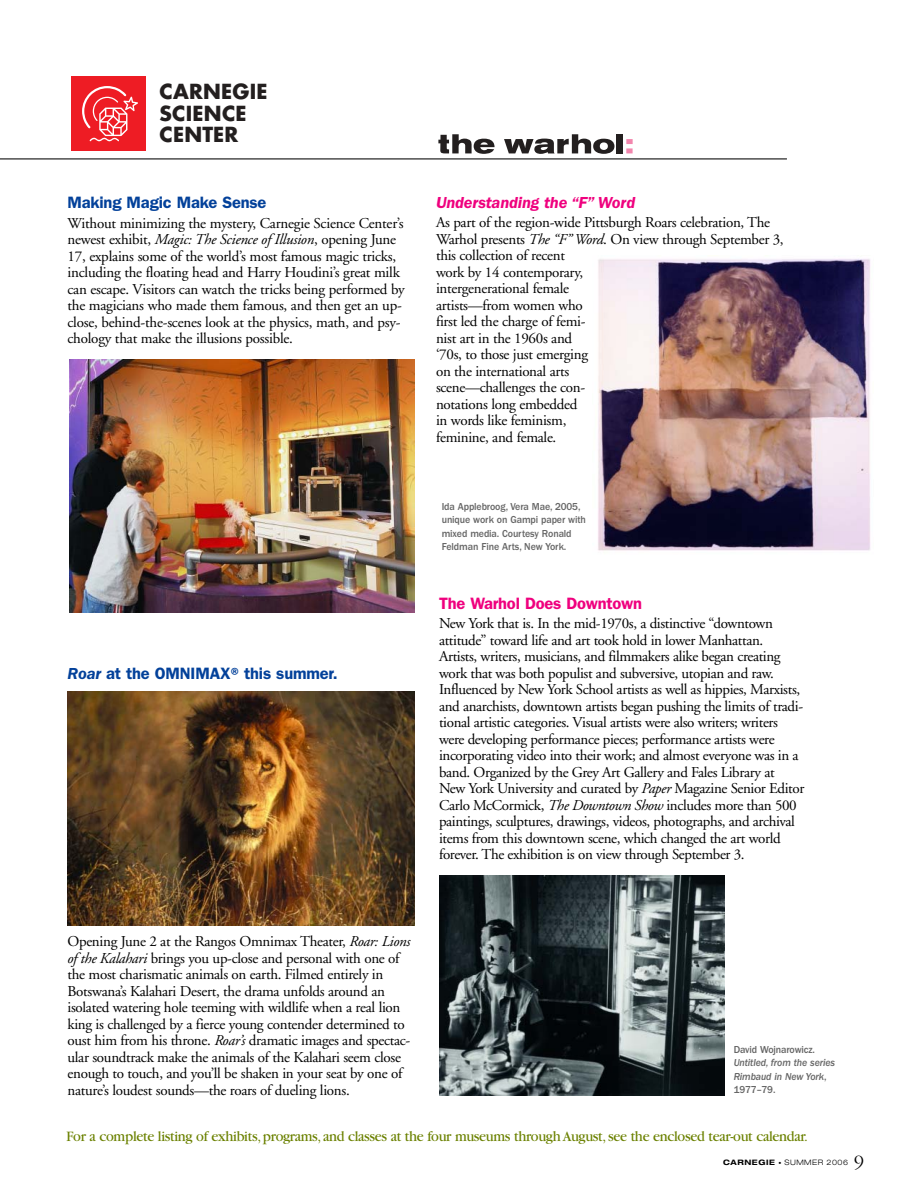
<style>
.page{position:relative;width:918px;height:1202px;background:#fff}
.page>*{position:absolute;margin:0;border:0;box-sizing:border-box;transform-origin:0 0}
.t1{font:700 20.25px/21.5px "Futura";letter-spacing:.01em;color:#231f1f}
.t2{font:300 19.5px "Garamond LT";color:#000}
.t3{font:600 16.5px "Franklin Gothic";letter-spacing:-.01em;color:#03419a}
.t4{font:italic 600 16.5px "Franklin Gothic";letter-spacing:-.01em;color:#ef007e}
.t5{font:600 16.5px "Franklin Gothic";letter-spacing:-.01em;color:#ef007e}
.t6{font:15px/16.5px "Adobe Garamond";letter-spacing:-.02em;color:#000}
.t7{font:15px "Garamond LT";letter-spacing:-.02em;color:#6b8100;scale:.95 1}
.t8{font:500 10.5px/13.5px "Franklin Gothic";letter-spacing:-.01em;color:#666;scale:.95 1}
.t9{font:italic 500 10.5px/13.5px "Franklin Gothic";letter-spacing:-.01em;color:#666;scale:.95 1}
.t10{font:300 expanded 7.5px "Helvetica Neue";letter-spacing:.065em;color:#000}
.s1{font-style:italic}
.s2{font-style:normal}
.s3{font-weight:700}
.s4{font-family:"Sabon Roman SC";font-weight:400;font-stretch:normal;font-size:6px}
</style>
<div class="page">
<div style="left:71px;top:76px;width:75px;height:75px;background:#ee1c24"></div>
<svg style="left:82px;top:86px;width:56px;height:56px"></svg>
<svg style="left:438px;top:134px;width:57px;height:20px"></svg>
<svg style="left:504px;top:134px;width:110px;height:20px"></svg>
<div style="left:616px;top:134px;width:7px;height:19px;background:#231f1f"></div>
<svg style="left:626px;top:139px;width:7px;height:14px"></svg>
<hr style="left:0;top:158px;width:787px;height:1px;background:#000">
<img style="left:69px;top:359px;width:345px;height:253px">
<img style="left:68px;top:692px;width:346px;height:233px">
<img style="left:598px;top:258px;width:273px;height:293px">
<img style="left:440px;top:875px;width:284px;height:220px">
<h1 class="t1" style="left:159px;top:83px;width:110px">CARNEGIE<br>SCIENCE<br>CENTER</h1>
<p class="t3" style="left:68px;top:197px;width:201px">Making Magic Make Sense</p>
<p class="t6" style="left:67px;top:216px;width:339px">Without minimizing the mystery, Carnegie Science Center’s newest exhibit, <span class="s1">Magic: The Science of Illusion</span>, opening June 17, explains some of the world’s most famous magic tricks, including the floating head and Harry Houdini’s great milk can escape. Visitors can watch the tricks being performed by the magicians who made them famous, and then get an up&shy;close, behind-the-scenes look at the physics, math, and psy&shy;chology that make the illusions possible.</p>
<p class="t3" style="left:68px;top:667px;width:272px"><span class="s1">Roar</span> at the OMNIMAX®this summer.</p>
<p class="t4" style="left:436px;top:196px;width:201px">Understanding the “F” Word</p>
<p class="t6" style="left:436px;top:215px;width:349px">As part of the region-wide Pittsburgh Roars celebration, The<br>Warhol presents <span class="s1">The “F” Word</span>. On view through September 3, this collection of recent<br>work by 14 contemporary,<br>intergenerational female<br>artists—from women who<br>first led the charge of femi-<br>nist art in the 1960s and<br>‘70s, to those just emerging<br>on the international arts<br>scene—challenges the con-<br>notations long embedded<br>in words like feminism,<br>feminine, and female.</p>
<p class="t8" style="left:442px;top:500px;width:153px">Ida Applebroog, Vera Mae, 2005, unique work on Gampi paper with mixed media. Courtesy Ronald<br>Feldman Fine Arts, New York.</p>
<p class="t5" style="left:439px;top:597px;width:205px">The Warhol Does Downtown</p>
<p class="t6" style="left:439px;top:616px;width:367px">New York that is. In the mid-1970s, a distinctive “downtown attitude” toward life and art took hold in lower Manhattan.<br>Artists, writers, musicians, and filmmakers alike began creating work that was both populist and subversive, utopian and raw.<br>Influenced by New York School artists as well as hippies, Marxists, and anarchists, downtown artists began pushing the limits of tradi&shy;tional artistic categories. Visual artists were also writers; writers were developing performance pieces; performance artists were incorporating video into their work; and almost everyone was in a band. Organized by the Grey Art Gallery and Fales Library at New York University and curated by <span class="s1">Paper</span> Magazine Senior Editor Carlo McCormick, <span class="s1">The Downtown Show</span> includes more than 500 paintings, sculptures, drawings, videos, photographs, and archival items from this downtown scene, which changed the art world forever. The exhibition is on view through September 3.</p>
<p class="t6" style="left:68px;top:934px;width:344px">Opening June 2 at the Rangos Omnimax Theater, <span class="s1">Roar: Lions of the Kalahari</span> brings you up-close and personal with one of the most charismatic animals on earth. Filmed entirely in Botswana’s Kalahari Desert, the drama unfolds around an isolated watering hole teeming with wildlife when a real lion king is challenged by a fierce young contender determined to oust him from his throne. <span class="s1">Roar’s</span> dramatic images and spectac&shy;ular soundtrack make the animals of the Kalahari seem close enough to touch, and you’ll be shaken in your seat by one of nature’s loudest sounds—the roars of dueling lions.</p>
<p class="t8" style="left:734px;top:1043px;width:87px">David Wojnarowicz.</p>
<p class="t9" style="left:734px;top:1056px;width:108px">Untitled, from the series<br>Rimbaud in New York<span class="s2">,<br>1977–79.</span></p>
<p class="t7" style="left:67px;top:1129px;width:782px">For a complete listing of exhibits,programs,and classes at the four museums through August,see the enclosed tear-out calendar.</p>
<p class="t10" style="left:723px;top:1159px;width:127px"><span class="s3">CARNEGIE</span> <span class="s4">•</span> SUMMER 2006</p>
<h2 class="t2" style="left:854px;top:1153px;width:11px">9</h2>
</div>
